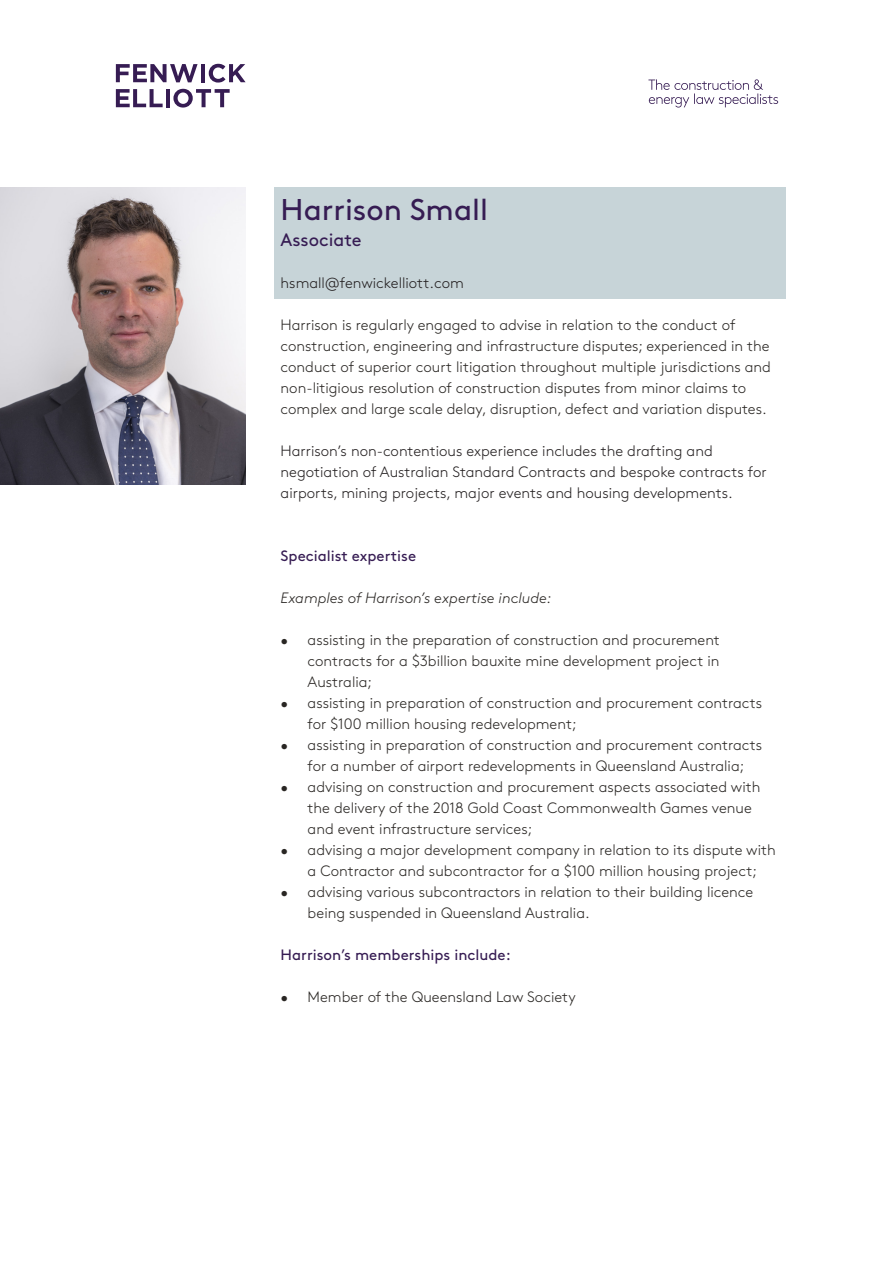
<style>
.page{position:relative;width:893px;height:1263px;background:#fff}
.page>*{position:absolute;margin:0;border:0;box-sizing:border-box;transform-origin:0 0}
.t1{font:30px "Brown";color:#361c53}
.t2{font:18px "Brown";color:#361c53}
.t3{font:300 15px/21px "Brown";color:#292623}
.t4{font:300 15px/21px "Brown";color:#231f20}
.t5{font:15px "Brown";color:#361c53}
.t6{font:italic 300 15px "Brown";color:#292623}
</style>
<div class="page">
<div style="left:274px;top:187px;width:511px;height:112px;background:#c7d4d8"></div>
<svg style="left:648px;top:79px;width:130px;height:29px"></svg>
<svg style="left:116px;top:64px;width:82px;height:18px"></svg>
<hr style="left:201px;top:64px;width:4px;height:18px;background:#361c53">
<svg style="left:209px;top:64px;width:37px;height:19px"></svg>
<svg style="left:116px;top:89px;width:47px;height:18px"></svg>
<hr style="left:166px;top:89px;width:4px;height:18px;background:#361c53">
<svg style="left:173px;top:89px;width:57px;height:19px"></svg>
<img style="left:0;top:187px;width:246px;height:297px">
<p class="t1" style="left:281px;top:187px;width:209px">Harrison Small</p>
<p class="t2" style="left:281px;top:226px;width:82px">Associate</p>
<p class="t4" style="left:281px;top:271px;width:185px">hsmall@fenwickelliott.com</p>
<p class="t3" style="left:281px;top:313px;width:492px">Harrison is regularly engaged to advise in relation to the conduct of construction, engineering and infrastructure disputes; experienced in the conduct of superior court litigation throughout multiple jurisdictions and non-litigious resolution of construction disputes from minor claims to complex and large scale delay, disruption, defect and variation disputes.</p>
<p class="t4" style="left:281px;top:439px;width:488px">Harrison’s non-contentious experience includes the drafting and negotiation of Australian Standard Contracts and bespoke contracts for airports, mining projects, major events and housing developments.</p>
<p class="t5" style="left:281px;top:544px;width:137px">Specialist expertise</p>
<p class="t6" style="left:281px;top:587px;width:272px">Examples of Harrison’s expertise include:</p>
<p class="t3" style="left:308px;top:628px;width:414px;text-align:justify;text-indent:-27px">• assisting in the preparation of construction and procurement contracts for a $3billion bauxite mine development project in Australia;</p>
<p class="t3" style="left:308px;top:691px;width:456px;text-indent:-27px">• assisting in preparation of construction and procurement contracts for $100 million housing redevelopment;</p>
<p class="t3" style="left:308px;top:733px;width:456px;text-indent:-27px">• assisting in preparation of construction and procurement contracts for a number of airport redevelopments in Queensland Australia;</p>
<p class="t3" style="left:308px;top:775px;width:454px;text-indent:-27px">• advising on construction and procurement aspects associated with the delivery of the 2018 Gold Coast Commonwealth Games venue and event infrastructure services;</p>
<p class="t3" style="left:281px;top:838px;width:497px;text-align:center">• advising a major development company in relation to its dispute with a Contractor and subcontractor for a $100 million housing project;</p>
<p class="t3" style="left:308px;top:880px;width:447px;text-indent:-27px">• advising various subcontractors in relation to their building licence being suspended in Queensland Australia.</p>
<p class="t5" style="left:281px;top:943px;width:232px">Harrison’s memberships include:</p>
<p class="t3" style="left:281px;top:985px;width:297px">• Member of the Queensland Law Society</p>
</div>
